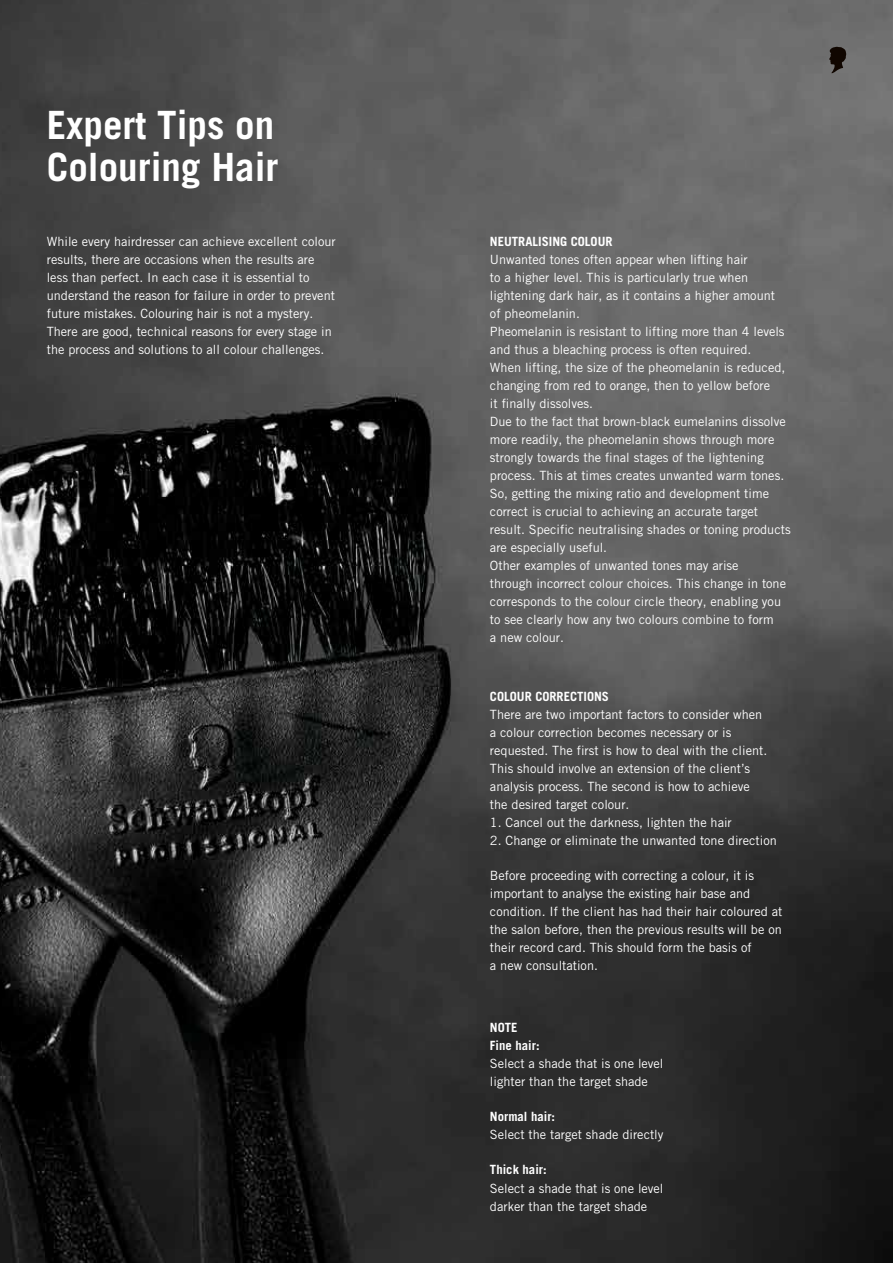
<style>
.page{position:relative;width:893px;height:1263px;background:#fff}
.page>*{position:absolute;margin:0;border:0;box-sizing:border-box;transform-origin:0 0}
.t1{font:700 39px/42px "Trade Gothic LT Std";color:#fff}
.t2{font:12.75px/18px "Trade Gothic LT Std";color:#fff}
.t3{font:700 12.75px/18px "Trade Gothic LT Std";color:#fff}
</style>
<div class="page">
<img style="left:0;top:0;width:893px;height:1263px">
<svg style="left:829px;top:47px;width:17px;height:26px"></svg>
<h1 class="t1" style="left:47px;top:103px;width:233px">Expert Tips on<br>Colouring Hair</h1>
<p class="t2" style="left:47px;top:232px;width:290px">While every hairdresser can achieve excellent colour results, there are occasions when the results are less than perfect. In each case it is essential to understand the reason for failure in order to prevent future mistakes. Colouring hair is not a mystery.<br>There are good, technical reasons for every stage in the process and solutions to all colour challenges.</p>
<p class="t3" style="left:490px;top:232px;width:124px">NEUTRALISING COLOUR</p>
<p class="t2" style="left:490px;top:250px;width:302px">Unwanted tones often appear when lifting hair<br>to a higher level. This is particularly true when lightening dark hair, as it contains a higher amount<br>of pheomelanin.<br>Pheomelanin is resistant to lifting more than 4 levels and thus a bleaching process is often required.<br>When lifting, the size of the pheomelanin is reduced, changing from red to orange, then to yellow before<br>it finally dissolves.<br>Due to the fact that brown-black eumelanins dissolve more readily, the pheomelanin shows through more strongly towards the final stages of the lightening process. This at times creates unwanted warm tones.<br>So, getting the mixing ratio and development time correct is crucial to achieving an accurate target result. Specific neutralising shades or toning products are especially useful.<br>Other examples of unwanted tones may arise<br>through incorrect colour choices. This change in tone corresponds to the colour circle theory, enabling you to see clearly how any two colours combine to form<br>a new colour.</p>
<p class="t3" style="left:490px;top:687px;width:121px">COLOUR CORRECTIONS</p>
<p class="t2" style="left:490px;top:705px;width:279px">There are two important factors to consider when a colour correction becomes necessary or is requested. The first is how to deal with the client.<br>This should involve an extension of the client’s analysis process. The second is how to achieve the desired target colour.</p>
<p class="t2" style="left:490px;top:813px;width:243px">1. Cancel out the darkness, lighten the hair</p>
<p class="t2" style="left:490px;top:831px;width:288px">2. Change or eliminate the unwanted tone direction</p>
<p class="t2" style="left:490px;top:866px;width:294px">Before proceeding with correcting a colour, it is important to analyse the existing hair base and condition. If the client has had their hair coloured at the salon before, then the previous results will be on their record card. This should form the basis of<br>a new consultation.</p>
<p class="t3" style="left:490px;top:1019px;width:51px">NOTE<br>Fine hair:</p>
<p class="t2" style="left:490px;top:1055px;width:175px">Select a shade that is one level lighter than the target shade</p>
<p class="t3" style="left:490px;top:1108px;width:67px">Normal hair:</p>
<p class="t2" style="left:490px;top:1126px;width:175px">Select the target shade directly</p>
<p class="t3" style="left:490px;top:1161px;width:58px">Thick hair:</p>
<p class="t2" style="left:490px;top:1179px;width:175px">Select a shade that is one level darker than the target shade</p>
</div>
